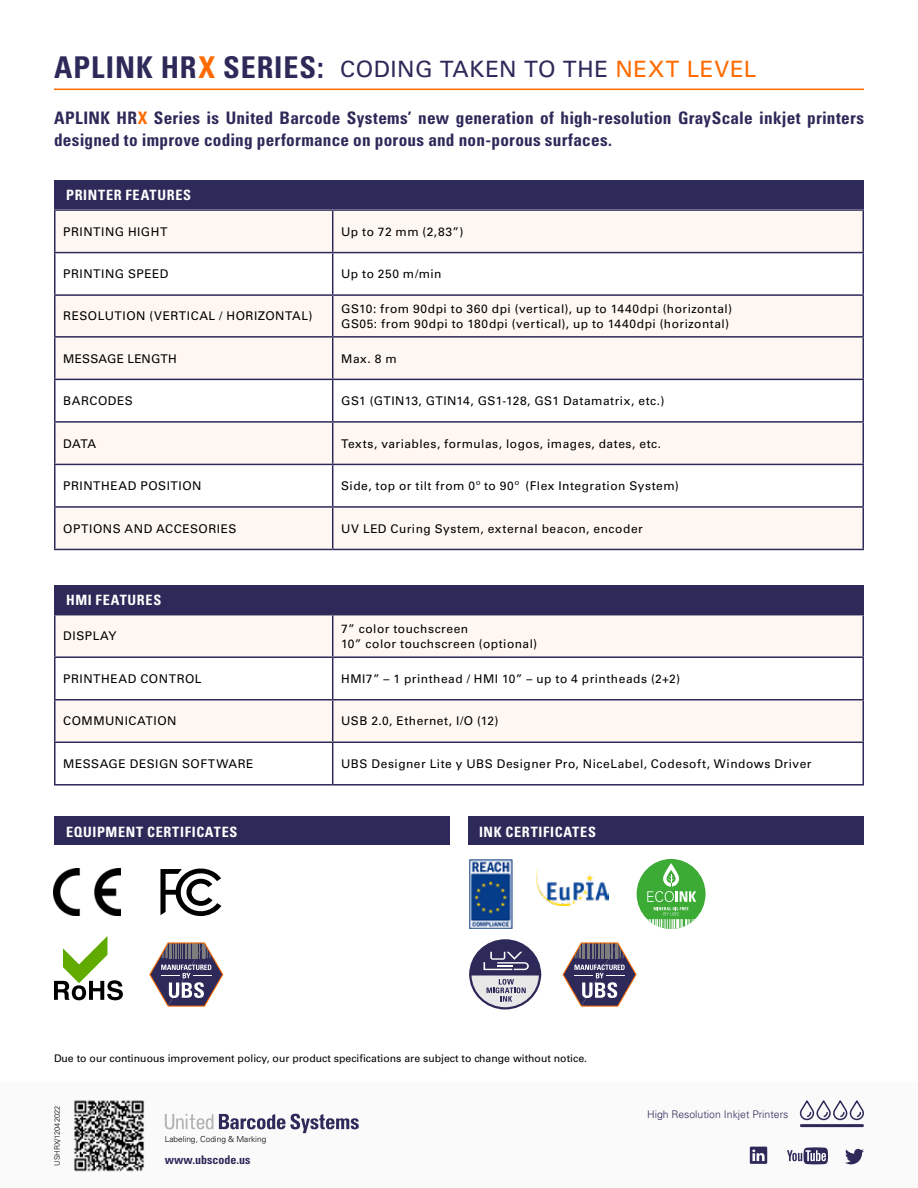
<style>
.page{position:relative;width:918px;height:1188px;background:#fff}
.page>*{position:absolute;margin:0;border:0;box-sizing:border-box;transform-origin:0 0}
.t1{font:22.5px "Univers";letter-spacing:.03em;color:#2d2959}
.t2{font:700 condensed 17.25px/22.5px "Univers";letter-spacing:.01em;color:#2d2959}
.t3{font:700 condensed 14.25px "Univers";letter-spacing:.045em;color:#fff}
.t4{font:12px/15.8px "Univers";letter-spacing:.04em;color:#000}
.t5{font:700 condensed 12px "Univers";color:#2d2959}
.t6{font:12px "Univers";letter-spacing:.015em;color:#000}
.t7{font:10.5px "Univers";color:#000}
.t8{font:300 10.5px "Univers";color:#2d2959}
.t9{font:300 8.25px "Univers";color:#000}
.t10{font:300 7.5px "Univers";color:#000}
.s1{font-weight:700;font-stretch:condensed;font-size:30px}
.s2{font-weight:700;font-stretch:condensed;font-size:30px;color:#ff6b00}
.s3{color:#ff6b00}
</style>
<div class="page">
<div style="left:0;top:1083px;width:918px;height:105px;background:#fafafa"></div>
<svg style="left:750px;top:1147px;width:17px;height:17px"></svg>
<svg style="left:787px;top:1147px;width:41px;height:17px"></svg>
<svg style="left:845px;top:1149px;width:19px;height:15px"></svg>
<svg style="left:219px;top:1114px;width:140px;height:19px"></svg>
<svg style="left:165px;top:1114px;width:48px;height:16px"></svg>
<svg style="left:799px;top:1100px;width:65px;height:21px"></svg>
<hr style="left:801px;top:1124px;width:62px;height:3px;background:#2d2959">
<hr style="left:54px;top:89px;width:810px;height:1px;background:#ff6b00">
<svg style="left:56px;top:211px;width:806px;height:338px;fill:#fff8f2"></svg>
<hr style="left:333px;top:209px;width:531px;height:2px;background:#2d2959">
<hr style="left:862px;top:211px;width:2px;height:41px;background:#2d2959">
<hr style="left:54px;top:252px;width:279px;height:1px;background:#2d2959">
<hr style="left:333px;top:252px;width:531px;height:1px;background:#2d2959">
<hr style="left:862px;top:253px;width:2px;height:41px;background:#2d2959">
<hr style="left:54px;top:294px;width:279px;height:2px;background:#2d2959">
<hr style="left:333px;top:294px;width:531px;height:2px;background:#2d2959">
<hr style="left:862px;top:296px;width:2px;height:40px;background:#2d2959">
<hr style="left:54px;top:336px;width:279px;height:2px;background:#2d2959">
<hr style="left:333px;top:336px;width:531px;height:2px;background:#2d2959">
<hr style="left:862px;top:338px;width:2px;height:41px;background:#2d2959">
<hr style="left:54px;top:379px;width:279px;height:1px;background:#2d2959">
<hr style="left:333px;top:379px;width:531px;height:1px;background:#2d2959">
<hr style="left:862px;top:380px;width:2px;height:41px;background:#2d2959">
<hr style="left:54px;top:421px;width:279px;height:2px;background:#2d2959">
<hr style="left:333px;top:421px;width:531px;height:2px;background:#2d2959">
<hr style="left:862px;top:423px;width:2px;height:41px;background:#2d2959">
<hr style="left:54px;top:464px;width:279px;height:1px;background:#2d2959">
<hr style="left:333px;top:464px;width:531px;height:1px;background:#2d2959">
<hr style="left:862px;top:465px;width:2px;height:41px;background:#2d2959">
<hr style="left:54px;top:506px;width:279px;height:2px;background:#2d2959">
<hr style="left:333px;top:506px;width:531px;height:2px;background:#2d2959">
<hr style="left:862px;top:508px;width:2px;height:41px;background:#2d2959">
<hr style="left:333px;top:549px;width:531px;height:1px;background:#2d2959">
<hr style="left:54px;top:209px;width:279px;height:2px;background:#2d2959">
<hr style="left:54px;top:211px;width:2px;height:41px;background:#2d2959">
<hr style="left:332px;top:211px;width:1px;height:41px;background:#2d2959">
<hr style="left:54px;top:253px;width:2px;height:41px;background:#2d2959">
<hr style="left:332px;top:253px;width:1px;height:41px;background:#2d2959">
<hr style="left:54px;top:296px;width:2px;height:40px;background:#2d2959">
<hr style="left:332px;top:296px;width:1px;height:40px;background:#2d2959">
<hr style="left:54px;top:338px;width:2px;height:41px;background:#2d2959">
<hr style="left:332px;top:338px;width:1px;height:41px;background:#2d2959">
<hr style="left:54px;top:380px;width:2px;height:41px;background:#2d2959">
<hr style="left:332px;top:380px;width:1px;height:41px;background:#2d2959">
<hr style="left:54px;top:423px;width:2px;height:41px;background:#2d2959">
<hr style="left:332px;top:423px;width:1px;height:41px;background:#2d2959">
<hr style="left:54px;top:465px;width:2px;height:41px;background:#2d2959">
<hr style="left:332px;top:465px;width:1px;height:41px;background:#2d2959">
<hr style="left:54px;top:508px;width:2px;height:41px;background:#2d2959">
<hr style="left:332px;top:508px;width:1px;height:41px;background:#2d2959">
<hr style="left:54px;top:549px;width:279px;height:1px;background:#2d2959">
<div style="left:54px;top:180px;width:810px;height:29px;background:#2d2959"></div>
<svg style="left:56px;top:615px;width:806px;height:127px;fill:#fff8f2"></svg>
<hr style="left:333px;top:614px;width:531px;height:1px;background:#2d2959">
<hr style="left:862px;top:615px;width:2px;height:41px;background:#2d2959">
<hr style="left:54px;top:656px;width:279px;height:2px;background:#2d2959">
<hr style="left:333px;top:656px;width:531px;height:2px;background:#2d2959">
<hr style="left:862px;top:658px;width:2px;height:41px;background:#2d2959">
<hr style="left:54px;top:699px;width:279px;height:1px;background:#2d2959">
<hr style="left:333px;top:699px;width:531px;height:1px;background:#2d2959">
<hr style="left:862px;top:700px;width:2px;height:42px;background:#2d2959">
<hr style="left:54px;top:742px;width:279px;height:1px;background:#2d2959">
<hr style="left:333px;top:742px;width:531px;height:1px;background:#2d2959">
<hr style="left:862px;top:743px;width:2px;height:41px;background:#2d2959">
<hr style="left:333px;top:784px;width:531px;height:2px;background:#2d2959">
<hr style="left:54px;top:614px;width:279px;height:1px;background:#2d2959">
<hr style="left:54px;top:615px;width:2px;height:41px;background:#2d2959">
<hr style="left:332px;top:615px;width:1px;height:41px;background:#2d2959">
<hr style="left:54px;top:658px;width:2px;height:41px;background:#2d2959">
<hr style="left:332px;top:658px;width:1px;height:41px;background:#2d2959">
<hr style="left:54px;top:700px;width:2px;height:42px;background:#2d2959">
<hr style="left:332px;top:700px;width:1px;height:42px;background:#2d2959">
<hr style="left:54px;top:743px;width:2px;height:41px;background:#2d2959">
<hr style="left:332px;top:743px;width:1px;height:41px;background:#2d2959">
<hr style="left:54px;top:784px;width:279px;height:2px;background:#2d2959">
<div style="left:54px;top:585px;width:810px;height:29px;background:#2d2959"></div>
<div style="left:54px;top:816px;width:396px;height:29px;background:#2d2959"></div>
<div style="left:468px;top:816px;width:396px;height:29px;background:#2d2959"></div>
<svg style="left:160px;top:868px;width:61px;height:48px"></svg>
<img style="left:54px;top:869px;width:66px;height:47px">
<svg style="left:54px;top:936px;width:69px;height:64px"></svg>
<svg style="left:637px;top:859px;width:69px;height:70px"></svg>
<img style="left:469px;top:859px;width:43px;height:70px">
<img style="left:536px;top:870px;width:72px;height:35px">
<svg style="left:562px;top:942px;width:75px;height:65px"></svg>
<svg style="left:469px;top:939px;width:72px;height:70px"></svg>
<svg style="left:149px;top:942px;width:75px;height:65px"></svg>
<img style="left:74px;top:1100px;width:70px;height:72px">
<h1 class="t1" style="left:54px;top:56px;width:704px"><span class="s1">APLINK HR</span><span class="s2">X</span> <span class="s1">SERIES:</span> CODING TAKEN TO THE <span class="s3">NEXT LEVEL</span></h1>
<h2 class="t2" style="left:54px;top:106px;width:811px">APLINK HR<span class="s3">X</span> Series is United Barcode Systems’ new generation of high-resolution GrayScale inkjet printers designed to improve coding performance on porous and non-porous surfaces.</h2>
<p class="t3" style="left:66px;top:187px;width:127px">PRINTER FEATURES</p>
<p class="t4" style="left:63px;top:224px;width:106px">PRINTING HIGHT</p>
<p class="t4" style="left:341px;top:224px;width:124px">Up to 72 mm (2,83”)</p>
<p class="t4" style="left:63px;top:266px;width:107px">PRINTING SPEED</p>
<p class="t4" style="left:341px;top:266px;width:102px">Up to 250 m/min</p>
<p class="t4" style="left:63px;top:308px;width:251px">RESOLUTION (VERTICAL / HORIZONTAL)</p>
<p class="t4" style="left:341px;top:301px;width:392px">GS10: from 90dpi to 360 dpi (vertical), up to 1440dpi (horizontal)<br>GS05: from 90dpi to 180dpi (vertical), up to 1440dpi (horizontal)</p>
<p class="t6" style="left:63px;top:351px;width:115px">MESSAGE LENGTH</p>
<p class="t4" style="left:341px;top:351px;width:57px">Max. 8 m</p>
<p class="t4" style="left:63px;top:393px;width:71px">BARCODES</p>
<p class="t4" style="left:341px;top:393px;width:325px">GS1 (GTIN13, GTIN14, GS1-128, GS1 Datamatrix, etc.)</p>
<p class="t4" style="left:63px;top:436px;width:35px">DATA</p>
<p class="t4" style="left:341px;top:436px;width:322px">Texts, variables, formulas, logos, images, dates, etc.</p>
<p class="t4" style="left:63px;top:478px;width:140px">PRINTHEAD POSITION</p>
<p class="t4" style="left:341px;top:478px;width:339px">Side, top or tilt from 0º to 90º (Flex Integration System)</p>
<p class="t4" style="left:63px;top:521px;width:175px">OPTIONS AND ACCESORIES</p>
<p class="t4" style="left:341px;top:521px;width:303px">UV LED Curing System, external beacon, encoder</p>
<p class="t3" style="left:66px;top:591px;width:97px">HMI FEATURES</p>
<p class="t4" style="left:63px;top:628px;width:55px">DISPLAY</p>
<p class="t4" style="left:341px;top:621px;width:197px;line-height:15px">7” color touchscreen<br>10” color touchscreen (optional)</p>
<p class="t4" style="left:63px;top:671px;width:140px">PRINTHEAD CONTROL</p>
<p class="t4" style="left:341px;top:671px;width:340px">HMI7” – 1 printhead / HMI 10” – up to 4 printheads (2+2)</p>
<p class="t4" style="left:63px;top:713px;width:115px">COMMUNICATION</p>
<p class="t4" style="left:341px;top:713px;width:159px">USB 2.0, Ethernet, I/O (12)</p>
<p class="t4" style="left:63px;top:756px;width:192px">MESSAGE DESIGN SOFTWARE</p>
<p class="t4" style="left:341px;top:756px;width:472px">UBS Designer Lite y UBS Designer Pro, NiceLabel, Codesoft, Windows Driver</p>
<p class="t3" style="left:66px;top:823px;width:173px">EQUIPMENT CERTIFICATES</p>
<p class="t3" style="left:479px;top:823px;width:118px">INK CERTIFICATES</p>
<p class="t7" style="left:54px;top:1052px;width:535px">Due to our continuous improvement policy, our product specifications are subject to change without notice.</p>
<p class="t10" style="left:53px;top:1166px;width:62px;rotate:-90deg">USHRX/12042022</p>
<p class="t9" style="left:165px;top:1134px;width:103px">Labeling, Coding &amp; Marking</p>
<p class="t5" style="left:165px;top:1152px;width:87px">www.ubscode.us</p>
<p class="t8" style="left:647px;top:1108px;width:143px">High Resolution Inkjet Printers</p>
</div>
